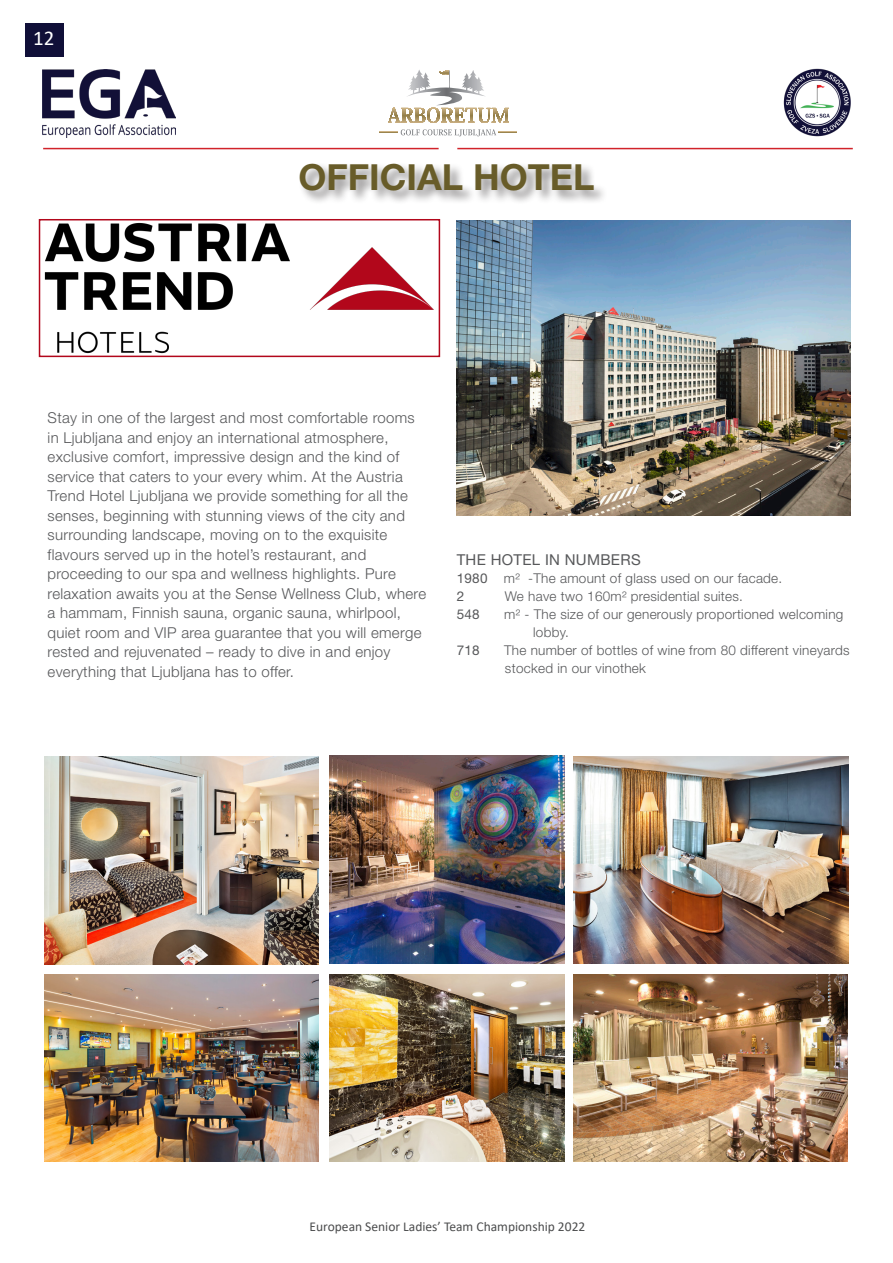
<style>
.page{position:relative;width:893px;height:1263px;background:#fff}
.page>*{position:absolute;margin:0;border:0;box-sizing:border-box;transform-origin:0 0}
.t1{font:700 36px "Helvetica Neue";color:#685c29}
.t2{font:21px "Calibri";color:#fff}
.Intro_to_paragraph{font:300 15px/19.5px "Helvetica Neue";letter-spacing:.02em;color:#57585a}
.Intro_to_paragraph-2{font:15px "Helvetica Neue";letter-spacing:.02em;color:#57585a}
.Intro_to_paragraph-3{font:300 13.5px/18px "Helvetica Neue";letter-spacing:.02em;color:#57585a}
.t3{font:13.5px "Calibri";color:#4b4c4d}
.Intro_to_paragraph-4{font:13.5px "Helvetica Neue";letter-spacing:.02em;color:#57585a}
.s1{font-weight:400}
</style>
<div class="page">
<div style="left:25px;top:23px;width:38px;height:34px;background:#100f38"></div>
<div style="left:298px;top:162px;width:310px;height:43px;background:#231f20;opacity:.51"></div>
<img style="left:574px;top:756px;width:274px;height:208px">
<img style="left:330px;top:756px;width:234px;height:208px">
<img style="left:330px;top:974px;width:234px;height:188px">
<img style="left:44px;top:756px;width:274px;height:208px">
<img style="left:574px;top:974px;width:273px;height:188px">
<img style="left:44px;top:974px;width:274px;height:187px">
<img style="left:457px;top:221px;width:393px;height:295px">
<img style="left:44px;top:222px;width:390px;height:132px">
<div style="left:39px;top:219px;width:401px;height:138px;border:2px solid #b2071b"></div>
<hr style="left:43px;top:148px;width:396px;height:1px;background:#d1232a">
<hr style="left:457px;top:148px;width:396px;height:1px;background:#d1232a">
<svg style="left:388px;top:70px;width:121px;height:66px"></svg>
<img style="left:783px;top:68px;width:68px;height:69px">
<img style="left:43px;top:70px;width:132px;height:68px">
<h2 class="t2" style="left:33px;top:24px;width:23px">12</h2>
<p class="t1" style="left:298px;top:149px;width:297px">OFFICIAL HOTEL</p>
<p class="Intro_to_paragraph" style="left:48px;top:407px;width:380px">Stay in one of the largest and most comfortable rooms in Ljubljana and enjoy an international atmosphere, exclusive comfort, impressive design and the kind of service that caters to your every whim. At the Austria Trend Hotel Ljubljana we provide something for all the senses, beginning with stunning views of the city and surrounding landscape, moving on to the exquisite flavours served up in the hotel’s restaurant, and proceeding to our spa and wellness highlights. Pure relaxation awaits you at the Sense Wellness Club, where a hammam, Finnish sauna, organic sauna, whirlpool, quiet room and VIP area guarantee that you will emerge rested and rejuvenated – ready to dive in and enjoy everything that Ljubljana has to offer.</p>
<p class="Intro_to_paragraph-2" style="left:457px;top:549px;width:186px">THE HOTEL IN NUMBERS</p>
<p class="Intro_to_paragraph-3" style="left:457px;top:569px;width:327px"><span class="s1">1980</span> m² -The amount of glass used on our facade.</p>
<p class="Intro_to_paragraph-4" style="left:457px;top:587px;width:9px">2</p>
<p class="Intro_to_paragraph-3" style="left:505px;top:587px;width:240px">We have two 160m² presidential suites.</p>
<p class="Intro_to_paragraph-4" style="left:457px;top:605px;width:25px">548</p>
<p class="Intro_to_paragraph-3" style="left:504px;top:605px;width:341px">m² - The size of our generously proportioned welcoming</p>
<p class="Intro_to_paragraph-3" style="left:533px;top:623px;width:37px">lobby.</p>
<p class="Intro_to_paragraph-4" style="left:457px;top:641px;width:25px">718</p>
<p class="Intro_to_paragraph-3" style="left:504px;top:641px;width:347px">The number of bottles of wine from 80 different vineyards stocked in our vinothek</p>
<p class="t3" style="left:310px;top:1217px;width:277px">European Senior Ladies’ Team Championship 2022</p>
</div>
